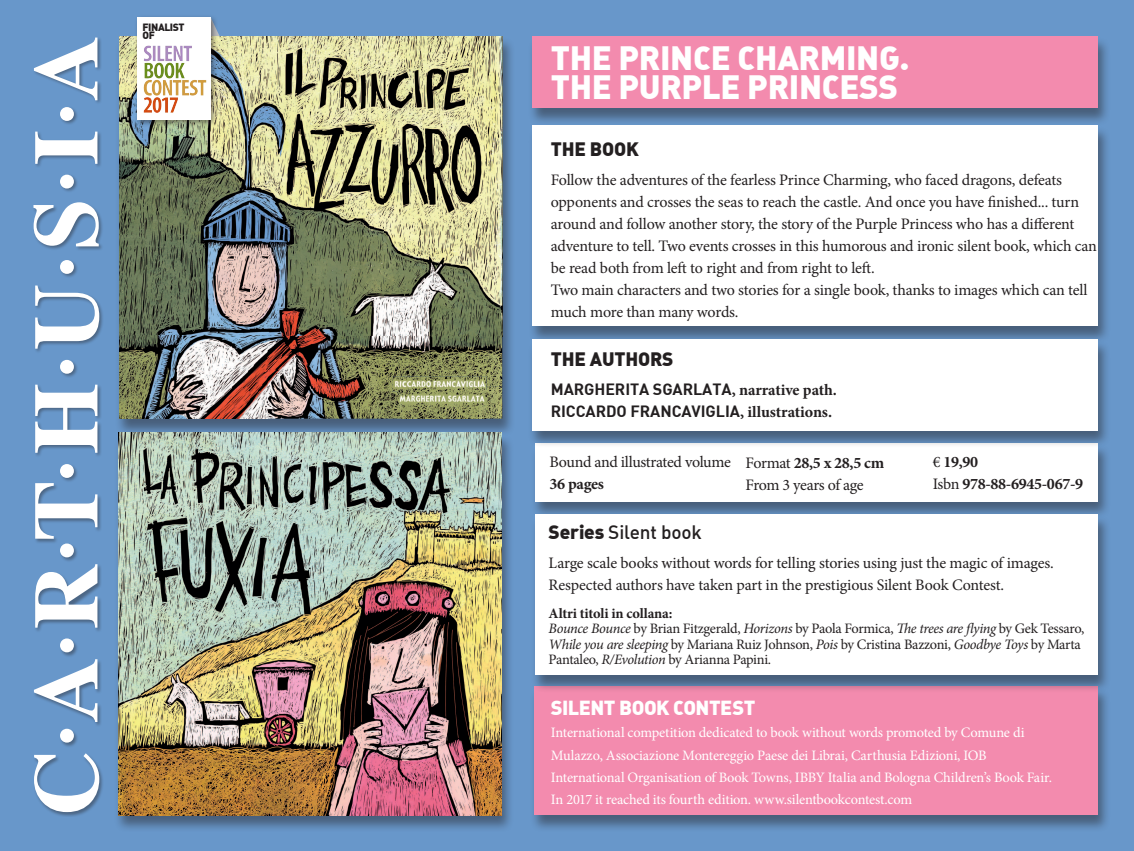
<style>
.page{position:relative;width:1134px;height:851px;background:#fff}
.page>*{position:absolute;margin:0;border:0;box-sizing:border-box;transform-origin:0 0}
.t1{font:700 92.1px "Times";color:#fff}
.t2{font:33px "DIN Black Alternate";letter-spacing:-.01em;color:#fff}
.t3{font:19.9px "DIN Black Alternate";letter-spacing:-.025em;color:#fff}
.t4{font:19px "DIN Black Alternate";letter-spacing:-.01em;color:#231f20}
.t5{font:19px "DIN Medium Alternate";letter-spacing:-.01em;color:#231f20}
.t6{font:16px/22px "Minion Pro";letter-spacing:-.015em;color:#231f20}
.t7{font:16px "DIN Bold";letter-spacing:-.005em;color:#231f20}
.t8{font:700 16px "Minion Pro";letter-spacing:-.02em;color:#231f20}
.t9{font:14.4px "Minion Pro";letter-spacing:-.015em;color:#fff}
.t10{font:14.4px/15.5px "Minion Pro";letter-spacing:-.02em;color:#231f20}
.t11{font:700 14.4px "Minion Pro";letter-spacing:-.01em;color:#231f20}
.t12{font:10.4px "DIN Black Alternate";letter-spacing:-.04em;color:#231f20}
.s1{font-family:"Minion Pro";font-weight:700}
.s2{font-weight:400}
.s3{font-family:"DIN Black Alternate"}
.s4{font-style:italic}
</style>
<div class="page">
<div style="left:0;top:0;width:1134px;height:850px;background:#6897ca"></div>
<div style="left:528px;top:37px;width:583px;height:88px;background:#231f20;opacity:.47"></div>
<div style="left:533px;top:36px;width:565px;height:72px;background:#f38bae"></div>
<div style="left:530px;top:443px;width:581px;height:76px;background:#231f20;opacity:.47"></div>
<div style="left:535px;top:443px;width:563px;height:58px;background:#fff"></div>
<div style="left:529px;top:686px;width:582px;height:146px;background:#231f20;opacity:.47"></div>
<div style="left:534px;top:686px;width:564px;height:128px;background:#f38bae"></div>
<div style="left:528px;top:126px;width:583px;height:218px;background:#231f20;opacity:.47"></div>
<div style="left:533px;top:125px;width:565px;height:201px;background:#fff"></div>
<div style="left:528px;top:339px;width:583px;height:109px;background:#231f20;opacity:.47"></div>
<div style="left:533px;top:339px;width:565px;height:91px;background:#fff"></div>
<div style="left:530px;top:514px;width:581px;height:179px;background:#231f20;opacity:.47"></div>
<div style="left:535px;top:514px;width:563px;height:161px;background:#fff"></div>
<div style="left:114px;top:37px;width:401px;height:399px;background:#231f20;opacity:.47"></div>
<img style="left:119px;top:36px;width:383px;height:300px">
<img style="left:119px;top:336px;width:283px;height:82px">
<img style="left:402px;top:336px;width:100px;height:50px">
<img style="left:486px;top:386px;width:16px;height:32px">
<img style="left:402px;top:406px;width:84px;height:12px">
<img style="left:398px;top:391px;width:88px;height:15px">
<img style="left:392px;top:376px;width:94px;height:15px">
<div style="left:32px;top:37px;width:72px;height:780px;background:#231f20;opacity:.41"></div>
<div style="left:114px;top:433px;width:400px;height:399px;background:#231f20;opacity:.47"></div>
<img style="left:118px;top:433px;width:383px;height:382px">
<div style="left:134px;top:14px;width:85px;height:114px;background:#231f20;opacity:.52"></div>
<div style="left:137px;top:17px;width:74px;height:103px;background:#fff"></div>
<img style="left:143px;top:46px;width:64px;height:67px">
<p class="t1" style="left:-22px;top:815px;width:781px;rotate:-90deg">C·A·R·T·H·U·S·I·A</p>
<p class="t12" style="left:143px;top:20px;width:44px">FINALIST</p>
<p class="t12" style="left:143px;top:29px;width:14px">OF</p>
<p class="t2" style="left:551px;top:36px;width:361px">THE PRINCE CHARMING.</p>
<p class="t2" style="left:551px;top:65px;width:349px">THE PURPLE PRINCESS</p>
<p class="t4" style="left:551px;top:137px;width:89px">THE BOOK</p>
<p class="t6" style="left:551px;top:169px;width:548px">Follow the adventures of the fearless Prince Charming, who faced dragons, defeats opponents and crosses the seas to reach the castle. And once you have finished... turn around and follow another story, the story of the Purple Princess who has a different adventure to tell. Two events crosses in this humorous and ironic silent book, which can be read both from left to right and from right to left.</p>
<p class="t6" style="left:551px;top:279px;width:538px">Two main characters and two stories for a single book, thanks to images which can tell much more than many words.</p>
<p class="t4" style="left:551px;top:346px;width:124px">THE AUTHORS</p>
<p class="t7" style="left:551px;top:378px;width:288px">MARGHERITA SGARLATA<span class="s1">, narrative path.</span></p>
<p class="t7" style="left:551px;top:400px;width:283px">RICCARDO FRANCAVIGLIA<span class="s1">, illustrations.</span></p>
<p class="t6" style="left:549px;top:451px;width:183px">Bound and illustrated volume</p>
<p class="t8" style="left:549px;top:472px;width:56px">36 pages</p>
<p class="t8" style="left:746px;top:451px;width:140px"><span class="s2">Format</span> 28,5 x 28,5 cm</p>
<p class="t6" style="left:746px;top:474px;width:119px">From 3 years of age</p>
<p class="t8" style="left:933px;top:450px;width:47px"><span class="s2">€</span> 19,90</p>
<p class="t8" style="left:933px;top:472px;width:152px"><span class="s2">Isbn</span> 978-88-6945-067-9</p>
<p class="t5" style="left:549px;top:520px;width:155px"><span class="s3">Series</span> Silent book</p>
<p class="t6" style="left:549px;top:552px;width:506px">Large scale books without words for telling stories using just the magic of images.<br>Respected authors have taken part in the prestigious Silent Book Contest.</p>
<p class="t11" style="left:549px;top:603px;width:125px">Altri titoli in collana:</p>
<p class="t10" style="left:549px;top:621px;width:537px"><span class="s4">Bounce Bounce</span> by Brian Fitzgerald, <span class="s4">Horizons</span> by Paola Formica, <span class="s4">The trees are flying</span> by Gek Tessaro,<br><span class="s4">While you are sleeping</span> by Mariana Ruiz Johnson, <span class="s4">Pois</span> by Cristina Bazzoni, <span class="s4">Goodbye Toys</span> by Marta<br>Pantaleo, <span class="s4">R/Evolution</span> by Arianna Papini.</p>
<p class="t3" style="left:551px;top:694px;width:206px">SILENT BOOK CONTEST</p>
<p class="t9" style="left:551px;top:723px;width:475px">International competition dedicated to book without words promoted by Comune di</p>
<p class="t9" style="left:551px;top:745px;width:437px">Mulazzo, Associazione Montereggio Paese dei Librai, Carthusia Edizioni, IOB</p>
<p class="t9" style="left:551px;top:767px;width:503px">International Organisation of Book Towns, IBBY Italia and Bologna Children’s Book Fair.</p>
<p class="t9" style="left:551px;top:789px;width:363px">In 2017 it reached its fourth edition. www.silentbookcontest.com</p>
</div>
